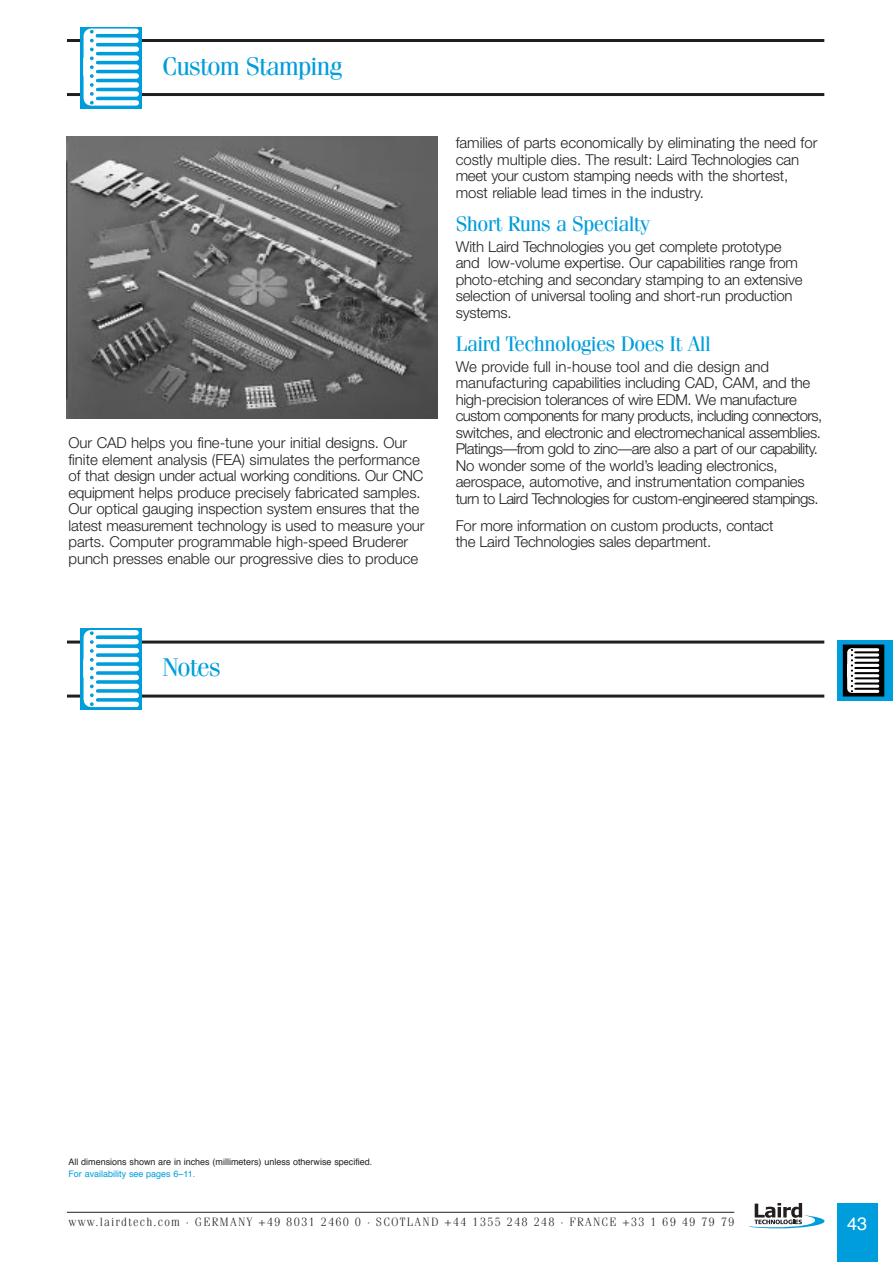
<style>
.page{position:relative;width:893px;height:1262px;background:#fff}
.page>*{position:absolute;margin:0;border:0;box-sizing:border-box;transform-origin:0 0}
.t1{font:25.5px "Fenice";letter-spacing:-.04em;color:#009ddc}
.t2{font:21px "Fenice";letter-spacing:-.03em;color:#009ddc}
.t3{font:18px "Helvetica";color:#fff}
.t4{font:300 15px/16.5px "Helvetica Neue";letter-spacing:-.015em;color:#231f20}
.t5{font:300 12px "Fenice";letter-spacing:.1em;color:#231f20}
.t6{font:9px "Helvetica";color:#231f20}
.t7{font:9px "Helvetica";color:#009ddc}
</style>
<div class="page">
<svg style="left:749px;top:1203px;width:75px;height:25px"></svg>
<div style="left:837px;top:1203px;width:40px;height:59px;background:#009ddc"></div>
<hr style="left:67px;top:39px;width:757px;height:3px;background:#231f20">
<hr style="left:67px;top:93px;width:757px;height:3px;background:#231f20">
<svg style="left:80px;top:27px;width:61px;height:81px"></svg>
<div style="left:837px;top:640px;width:55px;height:60px;background:#009ddc"></div>
<svg style="left:842px;top:644px;width:42px;height:52px"></svg>
<div style="left:847px;top:652px;width:8px;height:23px;background:#fff"></div>
<div style="left:847px;top:666px;width:8px;height:22px;background:#fff"></div>
<hr style="left:855px;top:651px;width:24px;height:2px;background:#000">
<hr style="left:855px;top:661px;width:24px;height:3px;background:#000">
<hr style="left:855px;top:656px;width:24px;height:3px;background:#000">
<hr style="left:855px;top:666px;width:24px;height:3px;background:#000">
<hr style="left:855px;top:672px;width:24px;height:2px;background:#000">
<hr style="left:855px;top:677px;width:24px;height:2px;background:#000">
<hr style="left:855px;top:682px;width:24px;height:3px;background:#000">
<hr style="left:855px;top:687px;width:24px;height:3px;background:#000">
<hr style="left:852px;top:653px;width:25px;height:3px;background:#fff">
<hr style="left:852px;top:664px;width:25px;height:3px;background:#fff">
<hr style="left:852px;top:648px;width:25px;height:3px;background:#fff">
<hr style="left:852px;top:658px;width:25px;height:3px;background:#fff">
<hr style="left:852px;top:669px;width:25px;height:3px;background:#fff">
<hr style="left:852px;top:674px;width:25px;height:3px;background:#fff">
<hr style="left:852px;top:679px;width:25px;height:3px;background:#fff">
<hr style="left:852px;top:684px;width:25px;height:3px;background:#fff">
<hr style="left:852px;top:690px;width:25px;height:3px;background:#fff">
<svg style="left:850px;top:649px;width:3px;height:43px"></svg>
<hr style="left:67px;top:1212px;width:667px;height:1px;background:#231f20">
<img style="left:67px;top:136px;width:370px;height:282px">
<hr style="left:67px;top:640px;width:757px;height:3px;background:#231f20">
<hr style="left:67px;top:694px;width:757px;height:3px;background:#231f20">
<svg style="left:80px;top:628px;width:61px;height:81px"></svg>
<h1 class="t1" style="left:162px;top:57px;width:181px">Custom Stamping</h1>
<p class="t4" style="left:68px;top:436px;width:357px">Our CAD helps you fine-tune your initial designs. Our finite element analysis (FEA) simulates the performance of that design under actual working conditions. Our CNC equipment helps produce precisely fabricated samples.<br>Our optical gauging inspection system ensures that the latest measurement technology is used to measure your parts. Computer programmable high-speed Bruderer punch presses enable our progressive dies to produce</p>
<p class="t4" style="left:455px;top:136px;width:363px">families of parts economically by eliminating the need for costly multiple dies. The result: Laird Technologies can meet your custom stamping needs with the shortest, most reliable lead times in the industry.</p>
<h2 class="t2" style="left:455px;top:216px;width:195px">Short Runs a Specialty</h2>
<p class="t4" style="left:455px;top:240px;width:348px">With Laird Technologies you get complete prototype and low-volume expertise. Our capabilities range from photo-etching and secondary stamping to an extensive selection of universal tooling and short-run production systems.</p>
<h2 class="t2" style="left:455px;top:336px;width:257px">Laird Technologies Does It All</h2>
<p class="t4" style="left:455px;top:360px;width:368px">We provide full in-house tool and die design and manufacturing capabilities including CAD, CAM, and the high-precision tolerances of wire EDM. We manufacture custom components for many products, including connectors, switches, and electronic and electromechanical assemblies.<br>Platings—from gold to zinc—are also a part of our capability.<br>No wonder some of the world’s leading electronics, aerospace, automotive, and instrumentation companies turn to Laird Technologies for custom-engineered stampings.</p>
<p class="t4" style="left:455px;top:519px;width:319px">For more information on custom products, contact the Laird Technologies sales department.</p>
<h1 class="t1" style="left:162px;top:659px;width:60px">Notes</h1>
<p class="t6" style="left:68px;top:1158px;width:305px">All dimensions shown are in inches (millimeters) unless otherwise specified.</p>
<p class="t7" style="left:68px;top:1170px;width:128px">For availability see pages 6–11.</p>
<p class="t5" style="left:68px;top:1218px;width:667px">www.lairdtech.com · GERMANY +49 8031 2460 0 · SCOTLAND +44 1355 248 248 · FRANCE +33 1 69 49 79 79</p>
<p class="t3" style="left:847px;top:1217px;width:22px">43</p>
</div>
